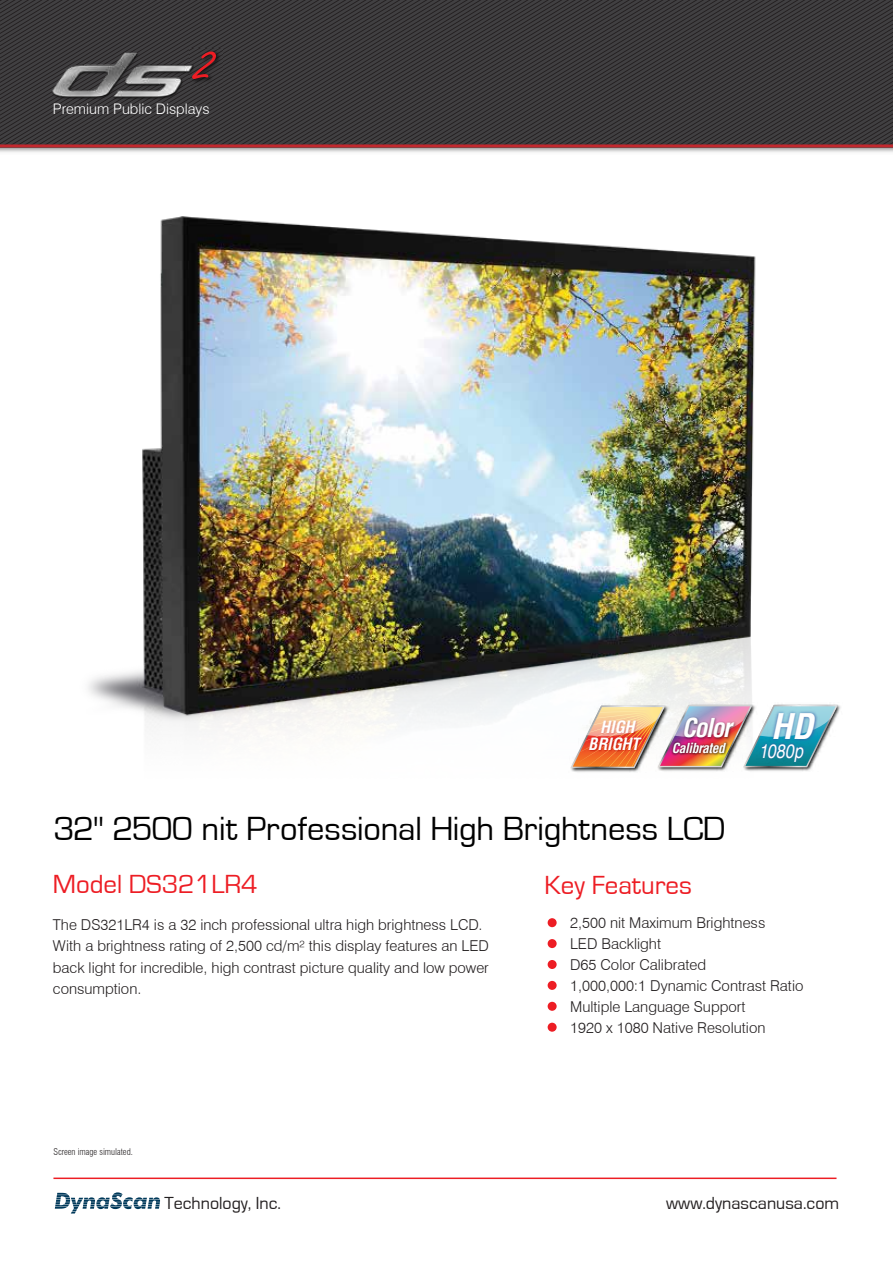
<style>
.page{position:relative;width:893px;height:1263px;background:#fff}
.page>*{position:absolute;margin:0;border:0;box-sizing:border-box;transform-origin:0 0}
.t1{font:34.5px "Eurostile";letter-spacing:-.005em;color:#010101}
.t2{font:italic 700 condensed 34.5px "Helvetica";color:#fff}
.t3{font:27px "Eurostile";color:#ed1d24}
.t4{font:italic 700 condensed 25.5px "Helvetica";letter-spacing:-.055em;color:#fff}
.t5{font:italic condensed 19.5px "Helvetica";letter-spacing:.005em;color:#fff}
.t6{font:18px "Eurostile";color:#231f20}
.t7{font:italic 700 condensed 16.5px/16.5px "Helvetica";letter-spacing:-.01em;color:#fff;text-align:center}
.t8{font:300 15px/21px "Swiss 721 BT";color:#231f20}
.t9{font:300 14.55px "Swiss 721 BT";color:#fff}
.t10{font:italic 700 condensed 13.5px "Helvetica";letter-spacing:-.03em;color:#fff}
.t11{font:300 condensed 9px "Swiss 721 BT";color:#231f20}
</style>
<div class="page">
<img style="left:88px;top:216px;width:668px;height:512px">
<div style="left:548px;top:918px;width:9px;height:9px;background:#ed1d24;border-radius:50%"></div>
<div style="left:548px;top:939px;width:9px;height:9px;background:#ed1d24;border-radius:50%"></div>
<div style="left:548px;top:960px;width:9px;height:9px;background:#ed1d24;border-radius:50%"></div>
<div style="left:548px;top:981px;width:9px;height:9px;background:#ed1d24;border-radius:50%"></div>
<div style="left:548px;top:1002px;width:9px;height:9px;background:#ed1d24;border-radius:50%"></div>
<div style="left:548px;top:1023px;width:9px;height:9px;background:#ed1d24;border-radius:50%"></div>
<hr style="left:53px;top:1177px;width:783px;height:2px;background:#ed1d24">
<img style="left:0;top:147px;width:893px;height:5px">
<svg style="left:0;top:0;width:893px;height:144px;background:#383738"></svg>
<hr style="left:0;top:144px;width:893px;height:3px;background:#c2282e">
<img style="left:208px;top:49px;width:14px;height:36px">
<svg style="left:208px;top:52px;width:8px;height:27px"></svg>
<img style="left:37px;top:40px;width:171px;height:69px">
<svg style="left:55px;top:1192px;width:105px;height:21px"></svg>
<img style="left:757px;top:704px;width:84px;height:67px">
<img style="left:766px;top:704px;width:54px;height:1px">
<img style="left:569px;top:703px;width:87px;height:14px">
<img style="left:565px;top:717px;width:75px;height:55px">
<img style="left:656px;top:703px;width:101px;height:68px">
<img style="left:570px;top:705px;width:268px;height:63px">
<img style="left:678px;top:711px;width:60px;height:37px">
<img style="left:669px;top:738px;width:61px;height:22px">
<p class="t9" style="left:53px;top:100px;width:158px">Premium Public Displays</p>
<p class="t7" style="left:588px;top:719px;width:53px">HIGH<br>BRIGHT</p>
<h3 class="t4" style="left:682px;top:711px;width:51px">Color</h3>
<p class="t10" style="left:672px;top:739px;width:55px">Calibrated</p>
<h1 class="t2" style="left:771px;top:704px;width:44px">HD</h1>
<h3 class="t5" style="left:759px;top:739px;width:45px">1080p</h3>
<h1 class="t1" style="left:53px;top:810px;width:673px">32" 2500 nit Professional High Brightness LCD</h1>
<h2 class="t3" style="left:53px;top:869px;width:206px">Model DS321LR4</h2>
<p class="t8" style="left:53px;top:914px;width:437px">The DS321LR4 is a 32 inch professional ultra high brightness LCD.<br>With a brightness rating of 2,500 cd/m² this display features an LED back light for incredible, high contrast picture quality and low power consumption.</p>
<h2 class="t3" style="left:545px;top:870px;width:149px">Key Features</h2>
<p class="t8" style="left:570px;top:912px;width:235px">2,500 nit Maximum Brightness<br>LED Backlight<br>D65 Color Calibrated<br>1,000,000:1 Dynamic Contrast Ratio<br>Multiple Language Support<br>1920 x 1080 Native Resolution</p>
<p class="t11" style="left:53px;top:1146px;width:81px">Screen image simulated.</p>
<p class="t6" style="left:165px;top:1193px;width:118px">Technology, Inc.</p>
<p class="t6" style="left:666px;top:1193px;width:175px">www.dynascanusa.com</p>
</div>
